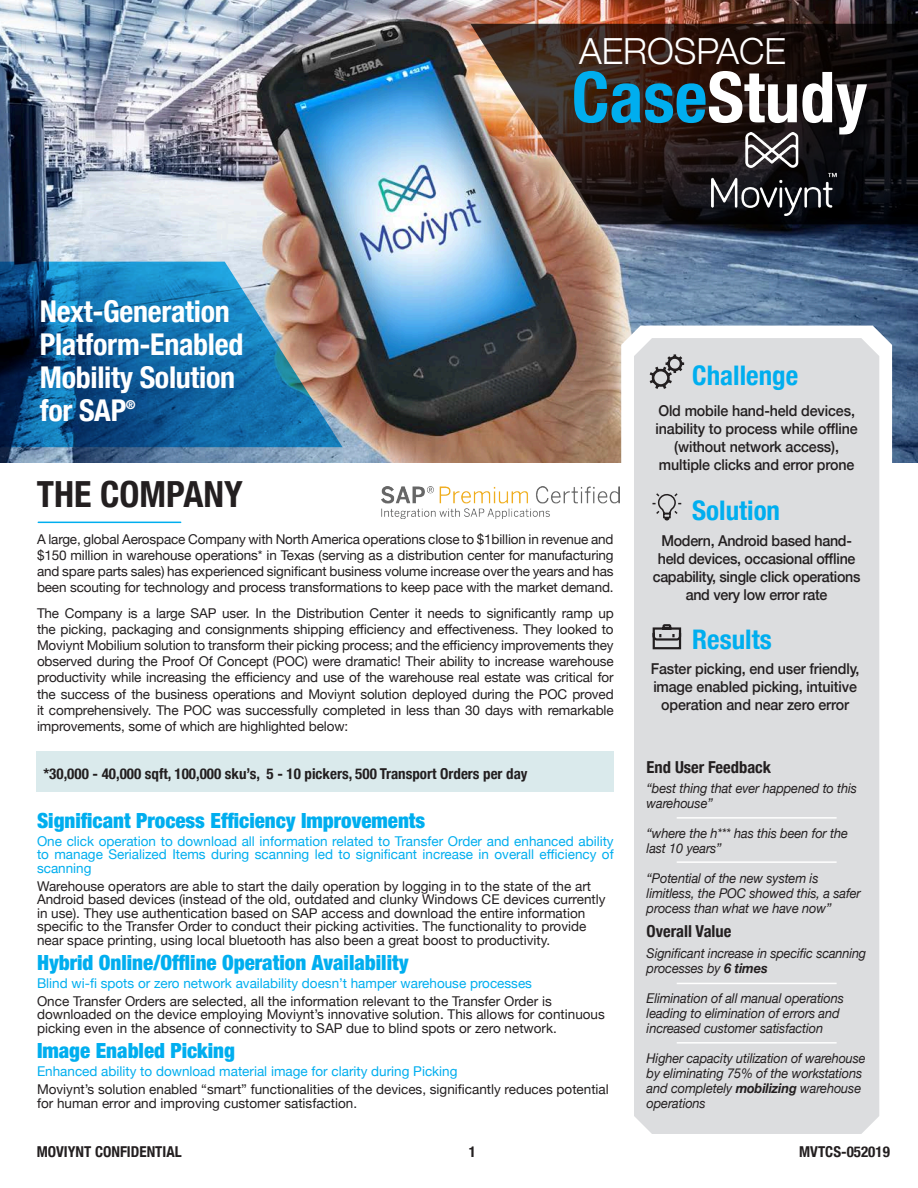
<style>
.page{position:relative;width:918px;height:1188px;background:#fff}
.page>*{position:absolute;margin:0;border:0;box-sizing:border-box;transform-origin:0 0}
.t1{font:700 condensed 70.5px "Helvetica Neue";color:#fff}
.t2{font:700 condensed 36px "Helvetica Neue";color:#231f20}
.t3{font:300 36px "Helvetica Neue";color:#fff}
.t4{font:700 condensed 30px/33px "Helvetica Neue";letter-spacing:-.01em;color:#fff}
.t5{font:700 condensed 27px "Helvetica Neue";color:#00aeef}
.Body_Text{font:900 condensed 21px "Helvetica Neue";color:#00aeef}
.t6{font:700 condensed 16.5px "Helvetica Neue";color:#231f20}
.t7{font:500 15px/18px "Helvetica Neue";letter-spacing:-.01em;color:#231f20;text-align:center;scale:.95 1}
.t8{font:700 condensed 15px "Helvetica Neue";color:#231f20}
.Body_Text-2{font:13.5px/16.2px "Helvetica Neue";color:#231f20}
.Body_Text-3{font:13.5px/13.5px "Helvetica Neue";color:#00aeef;text-align:justify}
.t9{font:italic 13.5px/15px "Helvetica Neue";letter-spacing:-.01em;color:#231f20;scale:.95 1}
.t10{font:italic 13.5px/15px "Helvetica Neue";letter-spacing:-.01em;color:#231f20;scale:.94 1}
.t11{font:700 condensed 12.3px "Helvetica Neue";color:#fff}
.s1{color:#00aeef}
.s2{font-weight:700}
</style>
<div class="page">
<img style="left:0;top:0;width:918px;height:462px">
<svg style="left:621px;top:326px;width:271px;height:790px"></svg>
<div style="left:634px;top:338px;width:245px;height:796px;background:#dcdddf"></div>
<svg style="left:470px;top:24px;width:448px;height:200px;background:#392a25"></svg>
<svg style="left:0;top:262px;width:343px;height:185px;background:#2c6b99"></svg>
<hr style="left:38px;top:522px;width:143px;height:1px;background:#00aeef">
<img style="left:711px;top:132px;width:125px;height:83px">
<hr style="left:677px;top:817px;width:160px;height:2px;background:#fff">
<hr style="left:677px;top:861px;width:160px;height:2px;background:#fff">
<hr style="left:677px;top:983px;width:160px;height:1px;background:#fff">
<hr style="left:677px;top:1042px;width:160px;height:2px;background:#fff">
<div style="left:37px;top:751px;width:577px;height:41px;background:#daeaec"></div>
<img style="left:382px;top:487px;width:238px;height:32px">
<svg style="left:651px;top:492px;width:32px;height:29px"></svg>
<svg style="left:647px;top:352px;width:40px;height:40px;background:#b6b6b8"></svg>
<svg style="left:652px;top:623px;width:30px;height:27px"></svg>
<p class="t3" style="left:579px;top:22px;width:208px">AEROSPACE</p>
<p class="t4" style="left:40px;top:293px;width:205px">Next-Generation<br>Platform-Enabled<br>Mobility Solution for SAP</p>
<p class="t11" style="left:126px;top:395px;width:11px">®</p>
<p class="t2" style="left:37px;top:465px;width:207px">THE COMPANY</p>
<p class="t1" style="left:572px;top:39px;width:297px"><span class="s1">Case</span>Study</p>
<p class="t5" style="left:692px;top:353px;width:107px">Challenge</p>
<p class="t7" style="left:656px;top:400px;width:214px">Old mobile hand-held devices, inability to process while offline (without network access), multiple clicks and error prone</p>
<p class="t5" style="left:692px;top:488px;width:89px">Solution</p>
<p class="Body_Text-2" style="left:37px;top:532px;width:578px;text-align:justify">A large, global Aerospace Company with North America operations close to $1billion in revenue and $150 million in warehouse operations* in Texas (serving as a distribution center for manufacturing and spare parts sales) has experienced significant business volume increase over the years and has been scouting for technology and process transformations to keep pace with the market demand.</p>
<p class="Body_Text-2" style="left:37px;top:605px;width:578px;text-align:justify">The Company is a large SAP user. In the Distribution Center it needs to significantly ramp up the picking, packaging and consignments shipping efficiency and effectiveness. They looked to Moviynt Mobilium solution to transform their picking process; and the efficiency improvements they observed during the Proof Of Concept (POC) were dramatic! Their ability to increase warehouse productivity while increasing the efficiency and use of the warehouse real estate was critical for the success of the business operations and Moviynt solution deployed during the POC proved it comprehensively. The POC was successfully completed in less than 30 days with remarkable improvements, some of which are highlighted below:</p>
<p class="t8" style="left:43px;top:761px;width:486px">*30,000 - 40,000 sqft, 100,000 sku’s, 5 - 10 pickers, 500 Transport Orders per day</p>
<p class="Body_Text" style="left:37px;top:807px;width:390px">Significant Process Efficiency Improvements</p>
<p class="Body_Text-3" style="left:37px;top:835px;width:578px">One click operation to download all information related to Transfer Order and enhanced ability to manage Serialized Items during scanning led to significant increase in overall efficiency of scanning</p>
<p class="Body_Text-2" style="left:37px;top:880px;width:570px;line-height:13.5px">Warehouse operators are able to start the daily operation by logging in to the state of the art Android based devices (instead of the old, outdated and clunky Windows CE devices currently in use). They use authentication based on SAP access and download the entire information specific to the Transfer Order to conduct their picking activities. The functionality to provide near space printing, using local bluetooth has also been a great boost to productivity.</p>
<p class="Body_Text" style="left:37px;top:949px;width:373px">Hybrid Online/Offline Operation Availability</p>
<p class="Body_Text-3" style="left:37px;top:977px;width:497px">Blind wi-fi spots or zero network availability doesn’t hamper warehouse processes</p>
<p class="Body_Text-2" style="left:37px;top:995px;width:569px;line-height:13.5px">Once Transfer Orders are selected, all the information relevant to the Transfer Order is downloaded on the device employing Moviynt’s innovative solution. This allows for continuous picking even in the absence of connectivity to SAP due to blind spots or zero network.</p>
<p class="Body_Text" style="left:37px;top:1038px;width:200px">Image Enabled Picking</p>
<p class="Body_Text-3" style="left:37px;top:1065px;width:422px">Enhanced ability to download material image for clarity during Picking</p>
<p class="Body_Text-2" style="left:37px;top:1083px;width:573px;line-height:13.5px">Moviynt’s solution enabled “smart” functionalities of the devices, significantly reduces potential for human error and improving customer satisfaction.</p>
<p class="t7" style="left:653px;top:531px;width:220px">Modern, Android based hand&shy;held devices, occasional offline capability, single click operations and very low error rate</p>
<p class="t5" style="left:692px;top:617px;width:81px">Results</p>
<p class="t7" style="left:651px;top:659px;width:221px">Faster picking, end user friendly, image enabled picking, intuitive operation and near zero error</p>
<p class="t6" style="left:647px;top:754px;width:126px">End User Feedback</p>
<p class="t9" style="left:647px;top:781px;width:223px">“best thing that ever happened to this warehouse”</p>
<p class="t9" style="left:647px;top:826px;width:213px">“where the h*** has this been for the last 10 years”</p>
<p class="t9" style="left:647px;top:871px;width:227px">“Potential of the new system is limitless, the POC showed this, a safer process than what we have now”</p>
<p class="t10" style="left:647px;top:946px;width:235px">Significant increase in specific scanning processes by <span class="s2">6 times</span></p>
<p class="t9" style="left:647px;top:991px;width:209px">Elimination of all manual operations leading to elimination of errors and increased customer satisfaction</p>
<p class="t10" style="left:647px;top:1051px;width:235px">Higher capacity utilization of warehouse by eliminating 75% of the workstations and completely <span class="s2">mobilizing</span> warehouse operations</p>
<p class="t6" style="left:647px;top:918px;width:86px">Overall Value</p>
<p class="t8" style="left:37px;top:1140px;width:146px">MOVIYNT CONFIDENTIAL</p>
<p class="t8" style="left:469px;top:1140px;width:9px">1</p>
<p class="t8" style="left:799px;top:1140px;width:92px">MVTCS-052019</p>
</div>
